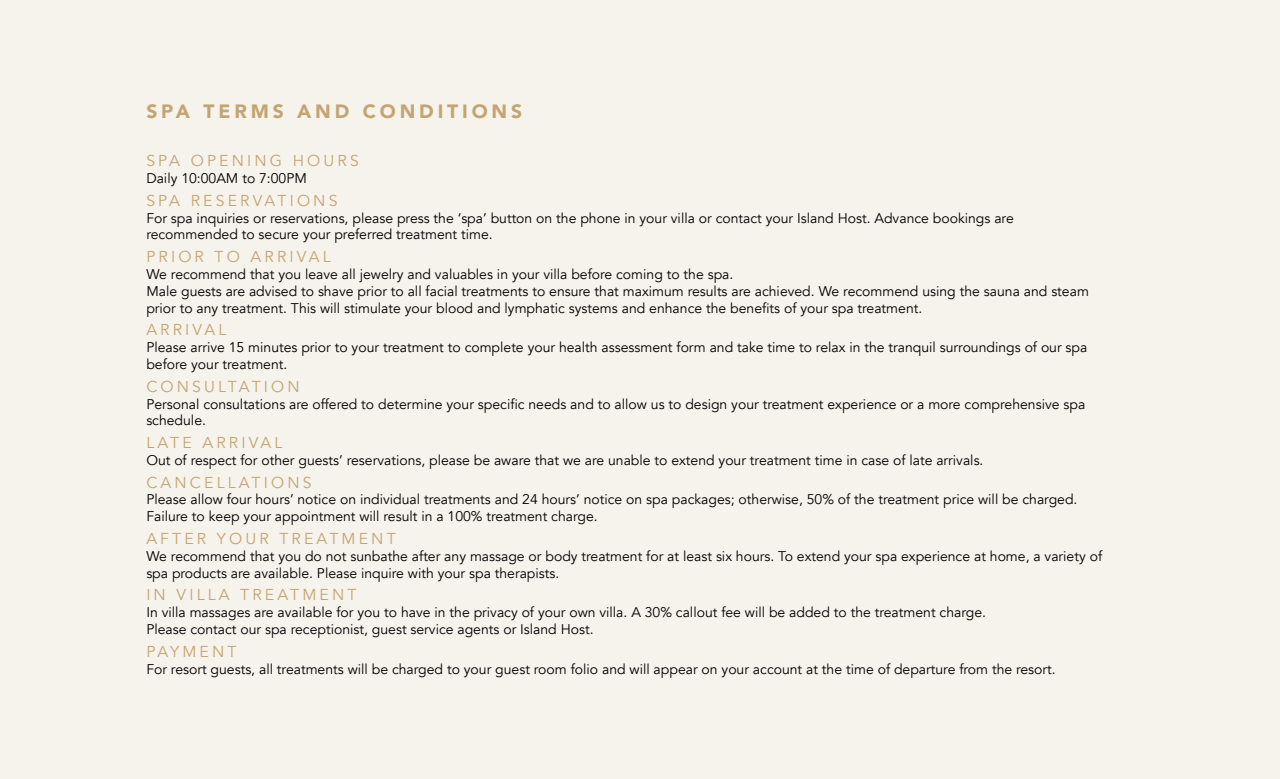
<style>
.page{position:relative;width:1280px;height:779px;background:#f6f2ec}
.page>*{position:absolute;margin:0;border:0;box-sizing:border-box;transform-origin:0 0}
.t1{font:900 19.25px "Avenir";letter-spacing:.2em;color:#c3a572}
.t2{font:15.75px "Avenir";letter-spacing:.2em;color:#c3a572}
.t3{font:14px/16.8px "Avenir";color:#000}
</style>
<div class="page">
<h1 class="t1" style="left:146px;top:95px;width:377px">SPA TERMS AND CONDITIONS</h1>
<p class="t2" style="left:146px;top:151px;width:214px">SPA OPENING HOURS</p>
<p class="t3" style="left:146px;top:170px;width:162px">Daily 10:00AM to 7:00PM</p>
<p class="t2" style="left:146px;top:191px;width:193px">SPA RESERVATIONS</p>
<p class="t3" style="left:146px;top:210px;width:869px">For spa inquiries or reservations, please press the ‘spa’ button on the phone in your villa or contact your Island Host. Advance bookings are recommended to secure your preferred treatment time.</p>
<p class="t2" style="left:146px;top:247px;width:186px">PRIOR TO ARRIVAL</p>
<p class="t3" style="left:146px;top:266px;width:944px">We recommend that you leave all jewelry and valuables in your villa before coming to the spa.<br>Male guests are advised to shave prior to all facial treatments to ensure that maximum results are achieved. We recommend using the sauna and steam prior to any treatment. This will stimulate your blood and lymphatic systems and enhance the benefits of your spa treatment.</p>
<p class="t2" style="left:146px;top:320px;width:81px">ARRIVAL</p>
<p class="t3" style="left:146px;top:339px;width:942px">Please arrive 15 minutes prior to your treatment to complete your health assessment form and take time to relax in the tranquil surroundings of our spa before your treatment.</p>
<p class="t2" style="left:146px;top:377px;width:155px">CONSULTATION</p>
<p class="t3" style="left:146px;top:395px;width:940px">Personal consultations are offered to determine your specific needs and to allow us to design your treatment experience or a more comprehensive spa schedule.</p>
<p class="t2" style="left:146px;top:433px;width:138px">LATE ARRIVAL</p>
<p class="t3" style="left:146px;top:452px;width:839px">Out of respect for other guests’ reservations, please be aware that we are unable to extend your treatment time in case of late arrivals.</p>
<p class="t2" style="left:146px;top:473px;width:167px">CANCELLATIONS</p>
<p class="t3" style="left:146px;top:491px;width:933px">Please allow four hours’ notice on individual treatments and 24 hours’ notice on spa packages; otherwise, 50% of the treatment price will be charged.<br>Failure to keep your appointment will result in a 100% treatment charge.</p>
<p class="t2" style="left:146px;top:529px;width:251px">AFTER YOUR TREATMENT</p>
<p class="t3" style="left:146px;top:548px;width:957px">We recommend that you do not sunbathe after any massage or body treatment for at least six hours. To extend your spa experience at home, a variety of spa products are available. Please inquire with your spa therapists.</p>
<p class="t2" style="left:146px;top:585px;width:212px">IN VILLA TREATMENT</p>
<p class="t3" style="left:146px;top:604px;width:841px">In villa massages are available for you to have in the privacy of your own villa. A 30% callout fee will be added to the treatment charge.<br>Please contact our spa receptionist, guest service agents or Island Host.</p>
<p class="t2" style="left:146px;top:642px;width:92px">PAYMENT</p>
<p class="t3" style="left:146px;top:660px;width:911px">For resort guests, all treatments will be charged to your guest room folio and will appear on your account at the time of departure from the resort.</p>
</div>
